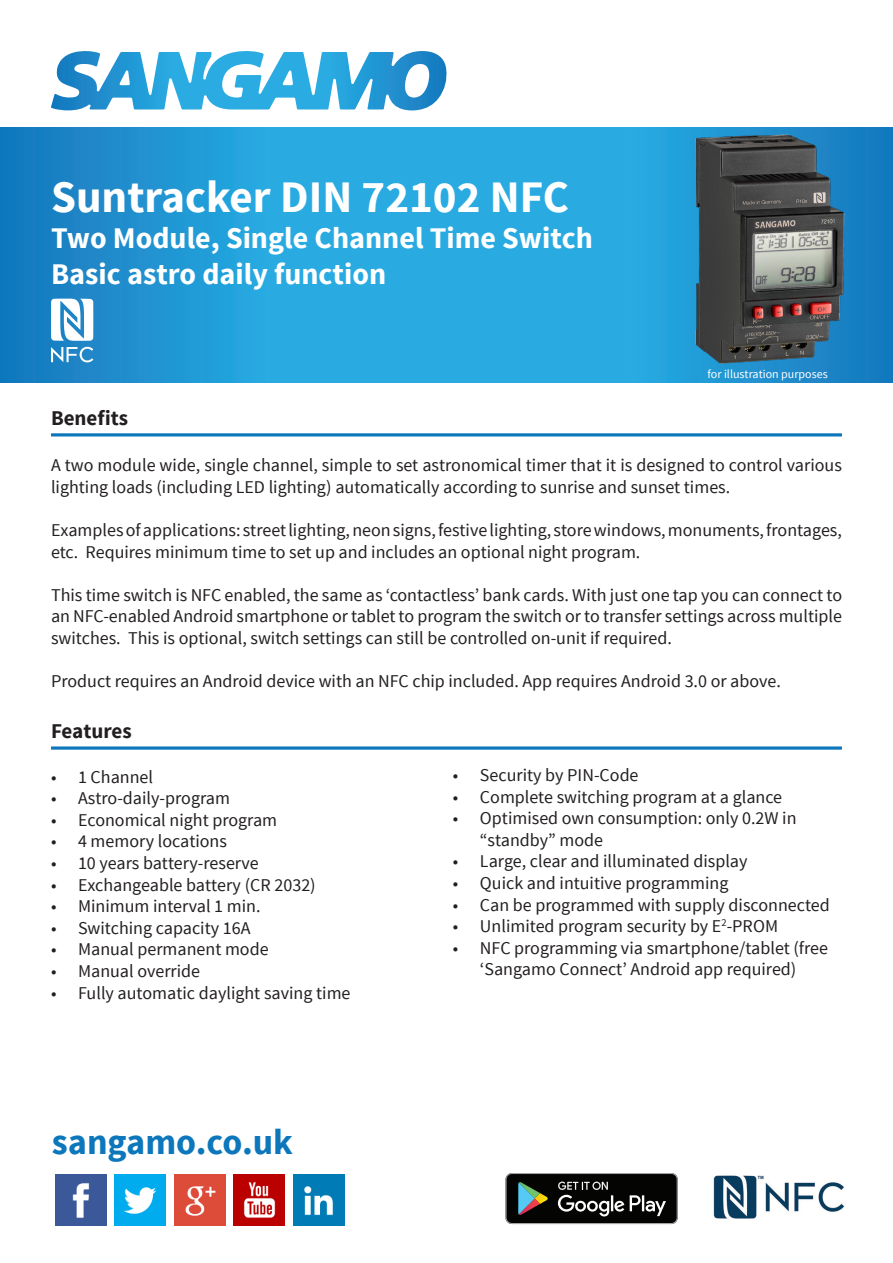
<style>
.page{position:relative;width:893px;height:1263px;background:#fff}
.page>*{position:absolute;margin:0;border:0;box-sizing:border-box;transform-origin:0 0}
.t1{font:700 45px "Source Sans Pro";color:#fff}
.t2{font:700 36px "Source Sans Pro";color:#0d77bc}
.t3{font:700 30px "Source Sans Pro";color:#fff}
.t4{font:700 21px "Source Sans Pro";color:#231f20}
.t5{font:18px/21.6px "Source Sans Pro";color:#231f20}
.t6{font:12px "Source Sans Pro";color:#fff}
</style>
<div class="page">
<svg style="left:74px;top:51px;width:347px;height:47px"></svg>
<svg style="left:0;top:128px;width:893px;height:255px;background:#239dd8"></svg>
<img style="left:691px;top:132px;width:157px;height:235px">
<hr style="left:51px;top:433px;width:791px;height:3px;background:#0d77bc">
<svg style="left:51px;top:746px;width:791px;height:4px;background:#3d92c9"></svg>
<img style="left:55px;top:1174px;width:51px;height:51px">
<img style="left:115px;top:1174px;width:51px;height:51px">
<img style="left:174px;top:1174px;width:51px;height:51px">
<img style="left:293px;top:1174px;width:51px;height:51px">
<img style="left:234px;top:1174px;width:51px;height:51px">
<img style="left:713px;top:1175px;width:132px;height:44px">
<svg style="left:506px;top:1173px;width:172px;height:51px;background:#2b2e2c"></svg>
<svg style="left:51px;top:347px;width:42px;height:15px"></svg>
<svg style="left:51px;top:299px;width:42px;height:42px"></svg>
<p class="t1" style="left:51px;top:168px;width:519px">Suntracker DIN 72102 NFC</p>
<p class="t3" style="left:51px;top:218px;width:543px">Two Module, Single Channel Time Switch</p>
<p class="t3" style="left:51px;top:254px;width:337px">Basic astro daily function</p>
<p class="t4" style="left:51px;top:404px;width:79px">Benefits</p>
<p class="t6" style="left:707px;top:366px;width:122px">for illustration purposes</p>
<p class="t5" style="left:51px;top:455px;width:792px">A two module wide, single channel, simple to set astronomical timer that it is designed to control various lighting loads (including LED lighting) automatically according to sunrise and sunset times.</p>
<p class="t5" style="left:51px;top:519px;width:792px">Examples of applications: street lighting, neon signs, festive lighting, store windows, monuments, frontages, etc. Requires minimum time to set up and includes an optional night program.</p>
<p class="t5" style="left:51px;top:584px;width:792px;text-align:justify">This time switch is NFC enabled, the same as ‘contactless’ bank cards. With just one tap you can connect to an NFC-enabled Android smartphone or tablet to program the switch or to transfer settings across multiple switches. This is optional, switch settings can still be controlled on-unit if required.</p>
<p class="t5" style="left:51px;top:671px;width:731px">Product requires an Android device with an NFC chip included. App requires Android 3.0 or above.</p>
<p class="t4" style="left:51px;top:717px;width:82px">Features</p>
<p class="t5" style="left:51px;top:766px;width:104px">• 1 Channel</p>
<p class="t5" style="left:51px;top:788px;width:180px">• Astro-daily-program</p>
<p class="t5" style="left:51px;top:809px;width:228px">• Economical night program</p>
<p class="t5" style="left:51px;top:831px;width:177px">• 4 memory locations</p>
<p class="t5" style="left:51px;top:852px;width:209px">• 10 years battery-reserve</p>
<p class="t5" style="left:51px;top:874px;width:266px">• Exchangeable battery (CR 2032)</p>
<p class="t5" style="left:51px;top:896px;width:211px">• Minimum interval 1 min.</p>
<p class="t5" style="left:51px;top:917px;width:201px">• Switching capacity 16A</p>
<p class="t5" style="left:51px;top:939px;width:219px">• Manual permanent mode</p>
<p class="t5" style="left:51px;top:960px;width:151px">• Manual override</p>
<p class="t5" style="left:51px;top:982px;width:301px">• Fully automatic daylight saving time</p>
<p class="t2" style="left:52px;top:1119px;width:243px">sangamo.co.uk</p>
<p class="t5" style="left:453px;top:764px;width:187px">• Security by PIN-Code</p>
<p class="t5" style="left:453px;top:786px;width:331px">• Complete switching program at a glance</p>
<p class="t5" style="left:480px;top:808px;width:318px;text-indent:-27px">• Optimised own consumption: only 0.2W in “standby” mode</p>
<p class="t5" style="left:453px;top:851px;width:296px">• Large, clear and illuminated display</p>
<p class="t5" style="left:453px;top:872px;width:277px">• Quick and intuitive programming</p>
<p class="t5" style="left:453px;top:894px;width:378px">• Can be programmed with supply disconnected</p>
<p class="t5" style="left:453px;top:916px;width:327px">• Unlimited program security by E<sup>2</sup>-PROM</p>
<p class="t5" style="left:453px;top:937px;width:377px;text-align:center">• NFC programming via smartphone/tablet (free ‘Sangamo Connect’ Android app required)</p>
</div>
